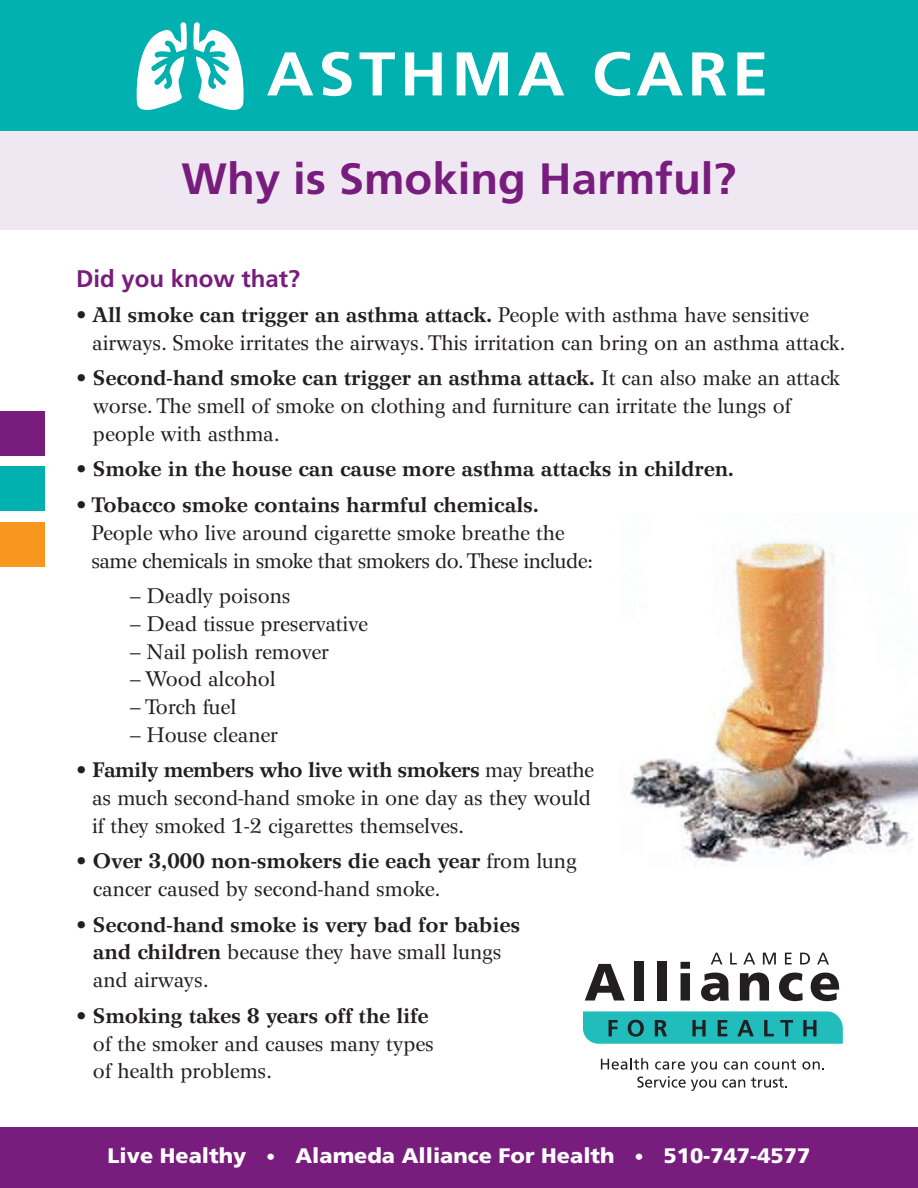
<style>
.page{position:relative;width:918px;height:1188px;background:#fff}
.page>*{position:absolute;margin:0;border:0;box-sizing:border-box;transform-origin:0 0}
.t1{font:700 61.65px "Frutiger";letter-spacing:.065em;color:#fff;scale:1.06 1}
.t2{font:700 43.8px "Frutiger";color:#781d7d;scale:1.04 1}
.t3{font:700 24px "Frutiger";color:#781d7d}
.t4{font:21px/27.8px "Wilke";color:#231f20}
.t5{font:700 21px/27.8px "Wilke";color:#231f20}
.t6{font:21px/27.8px "Wilke";letter-spacing:-.02em;color:#231f20}
.t7{font:900 21px "Frutiger";color:#fff}
.s1{font-weight:700}
.s2{font-weight:400}
.s3{font-size:18px}
</style>
<div class="page">
<div style="left:0;top:130px;width:918px;height:100px;background:#efe7f1"></div>
<div style="left:0;top:0;width:918px;height:130px;background:#00b1b0"></div>
<div style="left:0;top:411px;width:44px;height:44px;background:#781d7d"></div>
<div style="left:0;top:466px;width:44px;height:45px;background:#00b1b0"></div>
<div style="left:0;top:522px;width:44px;height:44px;background:#f7971d"></div>
<div style="left:0;top:1128px;width:918px;height:60px;background:#781d7d"></div>
<svg style="left:136px;top:22px;width:108px;height:88px"></svg>
<svg style="left:585px;top:964px;width:40px;height:37px"></svg>
<div style="left:635px;top:961px;width:9px;height:40px;background:#231f20"></div>
<div style="left:658px;top:961px;width:9px;height:40px;background:#231f20"></div>
<svg style="left:681px;top:962px;width:9px;height:39px"></svg>
<svg style="left:701px;top:973px;width:28px;height:28px"></svg>
<svg style="left:740px;top:973px;width:29px;height:28px"></svg>
<svg style="left:779px;top:973px;width:24px;height:28px"></svg>
<svg style="left:811px;top:973px;width:28px;height:28px"></svg>
<svg style="left:583px;top:1011px;width:260px;height:33px;background:#28adad"></svg>
<svg style="left:711px;top:953px;width:12px;height:11px"></svg>
<svg style="left:730px;top:953px;width:7px;height:11px"></svg>
<svg style="left:743px;top:953px;width:12px;height:11px"></svg>
<svg style="left:763px;top:953px;width:13px;height:11px"></svg>
<svg style="left:785px;top:953px;width:7px;height:11px"></svg>
<svg style="left:800px;top:953px;width:10px;height:11px"></svg>
<svg style="left:817px;top:953px;width:12px;height:11px"></svg>
<svg style="left:802px;top:1061px;width:22px;height:9px"></svg>
<svg style="left:601px;top:1058px;width:195px;height:33px"></svg>
<img style="left:630px;top:540px;width:288px;height:325px">
<h1 class="t1" style="left:267px;top:38px;width:475px">Asthma Care</h1>
<h2 class="t2" style="left:182px;top:153px;width:535px">Why is Smoking Harmful?</h2>
<p class="t3" style="left:76px;top:264px;width:226px">Did you know that?</p>
<p class="t4" style="left:92px;top:301px;width:755px;text-indent:-16px"><span class="s1">• All smoke can trigger an asthma attack.</span> People with asthma have sensitive airways. Smoke irritates the airways. This irritation can bring on an asthma attack.</p>
<p class="t4" style="left:93px;top:364px;width:749px;text-indent:-17px"><span class="s1">• Second-hand smoke can trigger an asthma attack.</span> It can also make an attack worse. The smell of smoke on clothing and furniture can irritate the lungs of people with asthma.</p>
<p class="t5" style="left:76px;top:455px;width:659px">• Smoke in the house can cause more asthma attacks in children.</p>
<p class="t5" style="left:76px;top:491px;width:464px">• Tobacco smoke contains harmful chemicals.</p>
<p class="t6" style="left:91px;top:519px;width:503px">People who live around cigarette smoke breathe the same chemicals in smoke that smokers do. These include:</p>
<p class="t4" style="left:130px;top:582px;width:162px">– Deadly poisons</p>
<p class="t4" style="left:130px;top:610px;width:239px">– Dead tissue preservative</p>
<p class="t4" style="left:130px;top:638px;width:200px">– Nail polish remover</p>
<p class="t4" style="left:130px;top:665px;width:147px">– Wood alcohol</p>
<p class="t4" style="left:130px;top:693px;width:107px">– Torch fuel</p>
<p class="t4" style="left:130px;top:721px;width:149px">– House cleaner</p>
<p class="t4" style="left:92px;top:756px;width:503px;text-indent:-16px"><span class="s1">• Family members who live with smokers</span> may breathe as much second-hand smoke in one day as they would if they smoked 1-2 cigarettes themselves.</p>
<p class="t4" style="left:93px;top:847px;width:485px;text-indent:-17px"><span class="s1">• Over 3,000 non-smokers die each year</span> from lung cancer caused by second-hand smoke.</p>
<p class="t5" style="left:93px;top:911px;width:429px;text-indent:-17px">• Second-hand smoke is very bad for babies and children <span class="s2">because they have small lungs and airways.</span></p>
<p class="t5" style="left:76px;top:1002px;width:354px">• Smoking takes 8 years off the life</p>
<p class="t4" style="left:93px;top:1030px;width:342px">of the smoker and causes many types of health problems.</p>
<p class="t7" style="left:108px;top:1143px;width:704px">Live Healthy <span class="s3">•</span> Alameda Alliance For Health <span class="s3">•</span> 510-747-4577</p>
</div>
